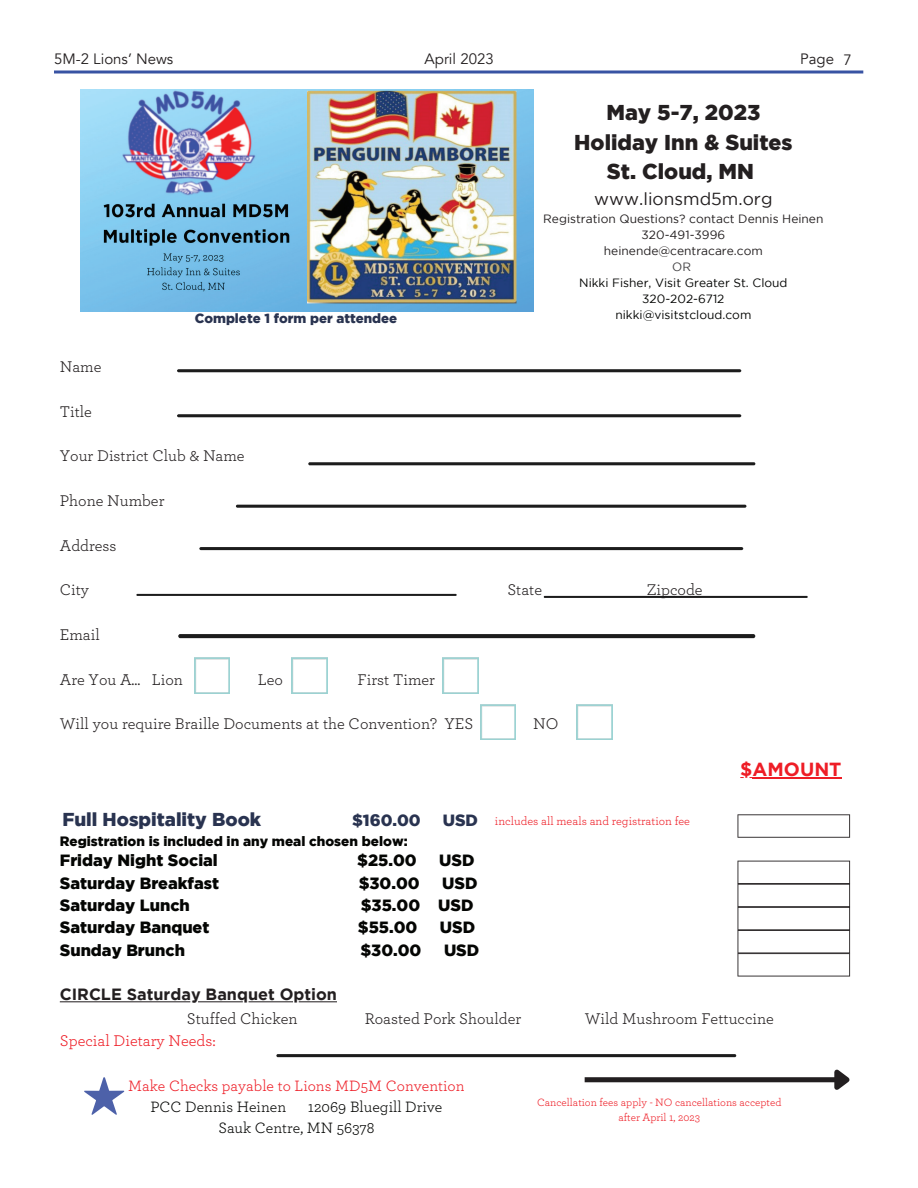
<style>
.page{position:relative;width:918px;height:1188px;background:#fff}
.page>*{position:absolute;margin:0;border:0;box-sizing:border-box;transform-origin:0 0}
.t1{font:900 21.45px/30px "Gotham";color:#231f20;text-align:center}
.t2{font:700 18.9px "Gotham";color:#ee1d26}
.t3{font:900 18.6px "Gotham";color:#293350}
.t4{font:17.4px "Gotham";color:#231f20}
.t5{font:16.2px "Archer";color:#231f20}
.t6{font:900 16.2px "Gotham";color:#040503}
.t7{font:700 16.2px "Gotham";color:#231f20}
.t8{font:16.2px "Archer";color:#ee1d26}
.t9{font:900 16.2px "Gotham";color:#293350}
.t10{font:15.75px/21.3px "Archer";color:#040503}
.t11{font:15.75px "Archer";color:#ee1d26}
.t12{font:15px "Avenir";color:#231f20}
.t13{font:900 13.5px "Gotham";color:#040503}
.t14{font:900 13.2px "Gotham";color:#293350}
.t15{font:12.15px "Archer";color:#ee1d26}
.t16{font:12px/16px "Gotham";color:#231f20;text-align:center}
.t17{font:12px/16px "Gotham";color:#040503;text-align:center}
.t18{font:12px "Gotham";color:#414042}
.t19{font:11.1px/15.3px "Archer";color:#ee1d26;text-align:center}
.s1{font-family:"Arial"}
</style>
<div class="page">
<svg style="left:54px;top:70px;width:809px;height:4px;background:#697db9"></svg>
<img style="left:80px;top:90px;width:453px;height:221px">
<hr style="left:753px;top:777px;width:89px;height:1px;background:#ee1d26">
<hr style="left:299px;top:1001px;width:38px;height:1px;background:#231f20">
<hr style="left:249px;top:1001px;width:44px;height:1px;background:#231f20">
<hr style="left:198px;top:1001px;width:45px;height:1px;background:#231f20">
<hr style="left:60px;top:1001px;width:130px;height:1px;background:#231f20">
<img style="left:292px;top:658px;width:35px;height:35px">
<img style="left:194px;top:658px;width:36px;height:35px">
<img style="left:443px;top:658px;width:35px;height:35px">
<img style="left:480px;top:704px;width:36px;height:36px">
<img style="left:577px;top:704px;width:35px;height:36px">
<hr style="left:308px;top:462px;width:447px;height:3px;background:#1c1c1c">
<hr style="left:177px;top:414px;width:564px;height:3px;background:#1c1c1c;border-radius:2px">
<hr style="left:177px;top:369px;width:564px;height:3px;background:#1c1c1c;border-radius:2px">
<hr style="left:236px;top:505px;width:510px;height:3px;background:#1c1c1c;border-radius:2px">
<hr style="left:199px;top:547px;width:544px;height:3px;background:#1c1c1c;border-radius:2px">
<hr style="left:136px;top:594px;width:321px;height:2px;background:#1c1c1c">
<hr style="left:544px;top:596px;width:264px;height:2px;background:#1c1c1c">
<svg style="left:178px;top:634px;width:577px;height:4px;background:#202020"></svg>
<svg style="left:738px;top:814px;width:112px;height:24px"></svg>
<hr style="left:276px;top:1054px;width:460px;height:3px;background:#1c1c1c">
<svg style="left:84px;top:1077px;width:40px;height:38px"></svg>
<svg style="left:738px;top:861px;width:112px;height:116px"></svg>
<div style="left:585px;top:1077px;width:251px;height:5px;background:#231f20"></div>
<svg style="left:830px;top:1069px;width:20px;height:21px"></svg>
<p class="t12" style="left:54px;top:50px;width:121px">5M-2 Lions’ News</p>
<p class="t12" style="left:425px;top:50px;width:71px">April 2023</p>
<p class="t12" style="left:800px;top:50px;width:53px">Page 7</p>
<p class="t14" style="left:195px;top:311px;width:204px">Complete 1 form per attendee</p>
<h1 class="t1" style="left:574px;top:96px;width:220px">May 5-7, 2023<br>Holiday Inn &amp; Suites<br>St. Cloud, MN</h1>
<p class="t4" style="left:594px;top:190px;width:180px">www.lionsmd5m.org</p>
<p class="t16" style="left:543px;top:211px;width:282px">Registration Questions? contact Dennis Heinen<br>320-491-3996<br>heinende@centracare.com</p>
<p class="t18" style="left:672px;top:260px;width:20px">OR</p>
<p class="t17" style="left:579px;top:275px;width:210px">Nikki Fisher, Visit Greater St. Cloud<br>320-202-6712 nikki@visitstcloud.com</p>
<p class="t5" style="left:60px;top:356px;width:43px">Name</p>
<p class="t5" style="left:60px;top:400px;width:34px">Title</p>
<p class="t5" style="left:60px;top:445px;width:186px">Your District Club &amp; Name</p>
<p class="t5" style="left:60px;top:490px;width:106px">Phone Number</p>
<p class="t5" style="left:60px;top:534px;width:58px">Address</p>
<p class="t5" style="left:60px;top:579px;width:31px">City</p>
<p class="t5" style="left:507px;top:579px;width:36px">State</p>
<p class="t5" style="left:647px;top:579px;width:57px">Zipcode</p>
<p class="t5" style="left:60px;top:623px;width:41px">Email</p>
<p class="t5" style="left:60px;top:668px;width:125px">Are You A... Lion</p>
<p class="t5" style="left:258px;top:668px;width:27px">Leo</p>
<p class="t5" style="left:358px;top:668px;width:79px">First Timer</p>
<p class="t5" style="left:60px;top:713px;width:415px">Will you require Braille Documents at the Convention? YES</p>
<p class="t5" style="left:533px;top:713px;width:27px">NO</p>
<p class="t2" style="left:740px;top:758px;width:103px">$AMOUNT</p>
<p class="t3" style="left:62px;top:808px;width:200px">Full Hospitality Book</p>
<p class="t15" style="left:495px;top:813px;width:197px">includes all meals and registration fee</p>
<p class="t9" style="left:352px;top:811px;width:70px">$1<span class="s1">6</span>0.00</p>
<p class="t9" style="left:443px;top:811px;width:37px">USD</p>
<p class="t13" style="left:60px;top:833px;width:349px">Registration is included in any meal chosen below:</p>
<p class="t6" style="left:60px;top:851px;width:160px">Friday Night Social</p>
<p class="t6" style="left:357px;top:851px;width:61px">$25.00</p>
<p class="t6" style="left:439px;top:851px;width:37px">USD</p>
<p class="t6" style="left:60px;top:874px;width:161px">Saturday Breakfast</p>
<p class="t6" style="left:359px;top:874px;width:63px">$30.00</p>
<p class="t6" style="left:442px;top:874px;width:37px">USD</p>
<p class="t6" style="left:60px;top:896px;width:132px">Saturday Lunch</p>
<p class="t6" style="left:361px;top:896px;width:114px">$35.00 USD</p>
<p class="t6" style="left:60px;top:918px;width:151px">Saturday Banquet</p>
<p class="t6" style="left:358px;top:918px;width:61px">$55.00</p>
<p class="t6" style="left:440px;top:918px;width:37px">USD</p>
<p class="t6" style="left:60px;top:941px;width:127px">Sunday Brunch</p>
<p class="t6" style="left:360px;top:941px;width:63px">$30.00</p>
<p class="t6" style="left:444px;top:941px;width:37px">USD</p>
<p class="t7" style="left:60px;top:985px;width:279px">CIRCLE Saturday Banquet Option</p>
<p class="t5" style="left:187px;top:1007px;width:112px">Stuffed Chicken</p>
<p class="t5" style="left:365px;top:1007px;width:158px">Roasted Pork Shoulder</p>
<p class="t5" style="left:585px;top:1007px;width:191px">Wild Mushroom Fettuccine</p>
<p class="t8" style="left:60px;top:1029px;width:157px">Special Dietary Needs:</p>
<p class="t11" style="left:128px;top:1075px;width:338px">Make Checks payable to Lions MD5M Convention</p>
<p class="t10" style="left:150px;top:1096px;width:137px">PCC Dennis Heinen</p>
<p class="t10" style="left:218px;top:1096px;width:226px;text-indent:89px">12069 Bluegill Drive<br>Sauk Centre, MN 56378</p>
<p class="t19" style="left:537px;top:1094px;width:246px">Cancellation fees apply - NO cancellations accepted after April 1, 2023</p>
</div>
